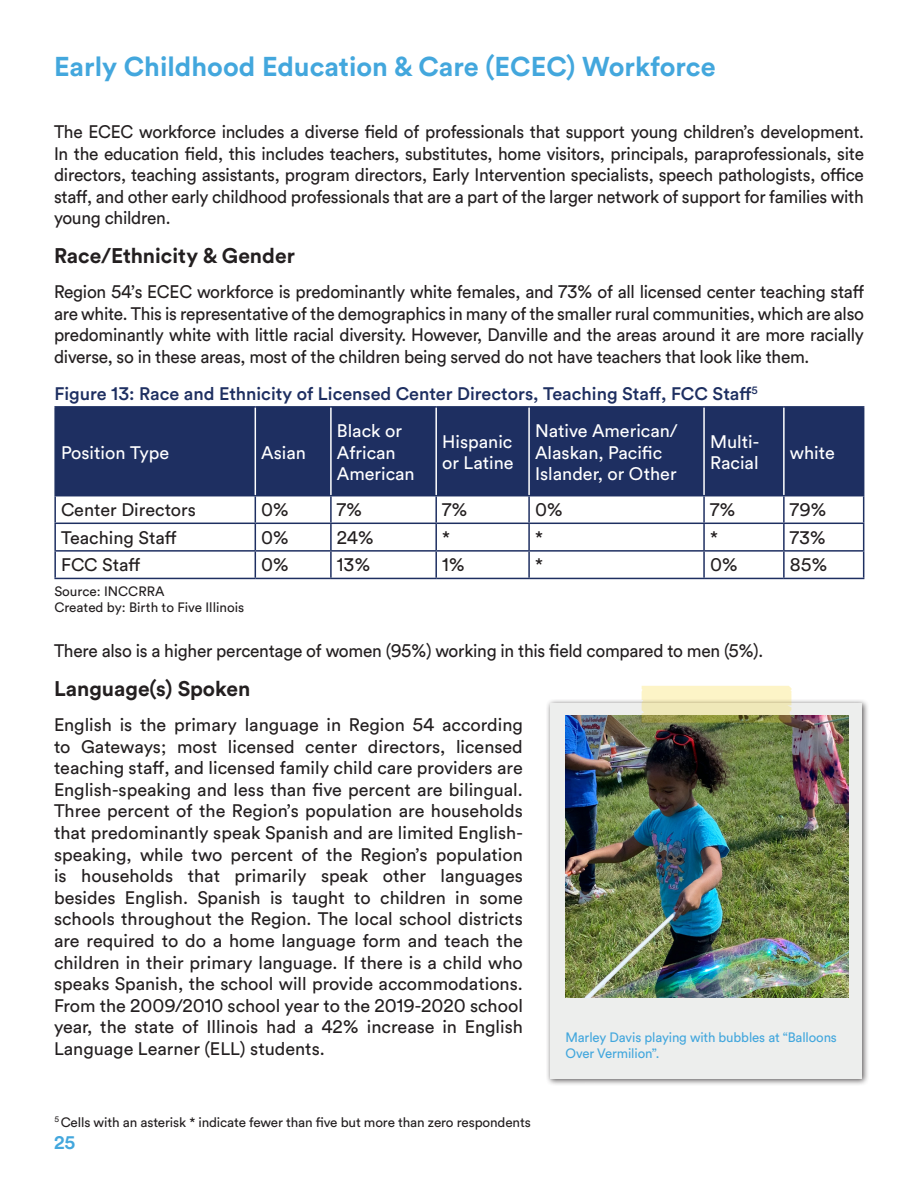
<style>
.page{position:relative;width:918px;height:1188px;background:#fff}
.page>*{position:absolute;margin:0;border:0;box-sizing:border-box;transform-origin:0 0}
.t1{font:700 27px "Circular Air Pro";color:#43a7dd}
.t2{font:700 21px "Circular Air Pro";color:#231f20}
.t3{font:18px/21.6px "Circular Air Pro";letter-spacing:-.015em;color:#231f20;text-align:justify;scale:.96 1}
.t4{font:18px/21.6px "Circular Air Pro";letter-spacing:-.015em;color:#231f20;text-align:justify}
.t5{font:18px/21.6px "Circular Air Pro";color:#fff}
.t6{font:500 18px "Circular Air Pro";color:#1e2f61}
.t7{font:700 18px "Circular Air Pro";color:#43a7dd}
.t8{font:13.5px "Circular Air Pro";letter-spacing:-.01em;color:#231f20}
.t9{font:13.5px/16.2px "Circular Air Pro";letter-spacing:-.01em;color:#43a7dd}
</style>
<div class="page">
<div style="left:56px;top:408px;width:807px;height:87px;background:#1e2f61"></div>
<hr style="left:54px;top:406px;width:201px;height:2px;background:#1e2f61">
<hr style="left:54px;top:408px;width:2px;height:87px;background:#1e2f61">
<hr style="left:255px;top:406px;width:76px;height:2px;background:#1e2f61">
<hr style="left:331px;top:406px;width:105px;height:2px;background:#1e2f61">
<hr style="left:436px;top:406px;width:93px;height:2px;background:#1e2f61">
<hr style="left:529px;top:406px;width:175px;height:2px;background:#1e2f61">
<hr style="left:704px;top:406px;width:80px;height:2px;background:#1e2f61">
<hr style="left:784px;top:406px;width:80px;height:2px;background:#1e2f61">
<hr style="left:54px;top:495px;width:201px;height:1px;background:#1e2f61">
<hr style="left:54px;top:496px;width:2px;height:27px;background:#1e2f61">
<hr style="left:255px;top:495px;width:76px;height:1px;background:#1e2f61">
<hr style="left:331px;top:495px;width:105px;height:1px;background:#1e2f61">
<hr style="left:330px;top:496px;width:2px;height:27px;background:#1e2f61">
<hr style="left:436px;top:495px;width:93px;height:1px;background:#1e2f61">
<hr style="left:435px;top:496px;width:2px;height:27px;background:#1e2f61">
<hr style="left:529px;top:495px;width:175px;height:1px;background:#1e2f61">
<hr style="left:528px;top:496px;width:2px;height:27px;background:#1e2f61">
<hr style="left:704px;top:495px;width:80px;height:1px;background:#1e2f61">
<hr style="left:703px;top:496px;width:2px;height:27px;background:#1e2f61">
<hr style="left:784px;top:495px;width:80px;height:1px;background:#1e2f61">
<hr style="left:783px;top:496px;width:2px;height:27px;background:#1e2f61">
<hr style="left:54px;top:523px;width:201px;height:1px;background:#1e2f61">
<hr style="left:54px;top:524px;width:2px;height:26px;background:#1e2f61">
<hr style="left:255px;top:523px;width:76px;height:1px;background:#1e2f61">
<hr style="left:331px;top:523px;width:105px;height:1px;background:#1e2f61">
<hr style="left:330px;top:524px;width:2px;height:26px;background:#1e2f61">
<hr style="left:436px;top:523px;width:93px;height:1px;background:#1e2f61">
<hr style="left:435px;top:524px;width:2px;height:26px;background:#1e2f61">
<hr style="left:529px;top:523px;width:175px;height:1px;background:#1e2f61">
<hr style="left:528px;top:524px;width:2px;height:26px;background:#1e2f61">
<hr style="left:704px;top:523px;width:80px;height:1px;background:#1e2f61">
<hr style="left:703px;top:524px;width:2px;height:26px;background:#1e2f61">
<hr style="left:784px;top:523px;width:80px;height:1px;background:#1e2f61">
<hr style="left:783px;top:524px;width:2px;height:26px;background:#1e2f61">
<hr style="left:54px;top:550px;width:201px;height:2px;background:#1e2f61">
<hr style="left:54px;top:552px;width:2px;height:26px;background:#1e2f61">
<hr style="left:255px;top:550px;width:76px;height:2px;background:#1e2f61">
<svg style="left:255px;top:496px;width:1px;height:82px"></svg>
<hr style="left:331px;top:550px;width:105px;height:2px;background:#1e2f61">
<hr style="left:330px;top:552px;width:2px;height:26px;background:#1e2f61">
<hr style="left:436px;top:550px;width:93px;height:2px;background:#1e2f61">
<hr style="left:435px;top:552px;width:2px;height:26px;background:#1e2f61">
<hr style="left:529px;top:550px;width:175px;height:2px;background:#1e2f61">
<hr style="left:528px;top:552px;width:2px;height:26px;background:#1e2f61">
<hr style="left:704px;top:550px;width:80px;height:2px;background:#1e2f61">
<hr style="left:703px;top:552px;width:2px;height:26px;background:#1e2f61">
<hr style="left:784px;top:550px;width:80px;height:2px;background:#1e2f61">
<hr style="left:783px;top:552px;width:2px;height:26px;background:#1e2f61">
<svg style="left:863px;top:496px;width:1px;height:82px"></svg>
<hr style="left:54px;top:578px;width:201px;height:1px;background:#1e2f61">
<hr style="left:255px;top:578px;width:76px;height:1px;background:#1e2f61">
<hr style="left:331px;top:578px;width:105px;height:1px;background:#1e2f61">
<hr style="left:436px;top:578px;width:93px;height:1px;background:#1e2f61">
<hr style="left:529px;top:578px;width:175px;height:1px;background:#1e2f61">
<hr style="left:704px;top:578px;width:80px;height:1px;background:#1e2f61">
<hr style="left:784px;top:578px;width:80px;height:1px;background:#1e2f61">
<hr style="left:255px;top:408px;width:1px;height:87px;background:#fff">
<hr style="left:330px;top:408px;width:2px;height:87px;background:#fff">
<hr style="left:863px;top:408px;width:1px;height:87px;background:#1e2f61">
<hr style="left:435px;top:408px;width:2px;height:87px;background:#fff">
<hr style="left:528px;top:408px;width:2px;height:87px;background:#fff">
<hr style="left:703px;top:408px;width:2px;height:87px;background:#fff">
<hr style="left:783px;top:408px;width:2px;height:87px;background:#fff">
<div style="left:546px;top:699px;width:324px;height:388px;background:#231f20;opacity:.75"></div>
<div style="left:551px;top:703px;width:310px;height:375px;background:#edeeed"></div>
<img style="left:565px;top:716px;width:284px;height:281px">
<svg style="left:642px;top:686px;width:149px;height:37px;background:#ddd7a3"></svg>
<img style="left:573px;top:724px;width:270px;height:272px">
<h2 class="t1" style="left:54px;top:48px;width:663px">Early Childhood Education &amp; Care (ECEC) Workforce</h2>
<p class="t3" style="left:54px;top:120px;width:845px">The ECEC workforce includes a diverse field of professionals that support young children’s development.<br>In the education field, this includes teachers, substitutes, home visitors, principals, paraprofessionals, site directors, teaching assistants, program directors, Early Intervention specialists, speech pathologists, office staff, and other early childhood professionals that are a part of the larger network of support for families with young children.</p>
<h3 class="t2" style="left:54px;top:241px;width:242px">Race/Ethnicity &amp; Gender</h3>
<p class="t3" style="left:54px;top:280px;width:845px">Region 54’s ECEC workforce is predominantly white females, and 73% of all licensed center teaching staff are white. This is representative of the demographics in many of the smaller rural communities, which are also predominantly white with little racial diversity. However, Danville and the areas around it are more racially diverse, so in these areas, most of the children being served do not have teachers that look like them.</p>
<p class="t6" style="left:54px;top:382px;width:705px">Figure 13: Race and Ethnicity of Licensed Center Directors, Teaching Staff, FCC Staff<sup>5</sup></p>
<p class="t5" style="left:61px;top:441px;width:110px">Position Type</p>
<p class="t5" style="left:261px;top:441px;width:46px">Asian</p>
<p class="t5" style="left:337px;top:419px;width:79px">Black or<br>African<br>American</p>
<p class="t5" style="left:442px;top:430px;width:73px">Hispanic or Latine</p>
<p class="t5" style="left:535px;top:419px;width:144px">Native American/<br>Alaskan, Pacific<br>Islander, or Other</p>
<p class="t5" style="left:710px;top:430px;width:51px">Multi-<br>Racial</p>
<p class="t5" style="left:790px;top:441px;width:46px">white</p>
<p class="t4" style="left:61px;top:498px;width:136px">Center Directors</p>
<p class="t4" style="left:261px;top:498px;width:29px">0%</p>
<p class="t4" style="left:337px;top:498px;width:27px">7%</p>
<p class="t4" style="left:442px;top:498px;width:27px">7%</p>
<p class="t4" style="left:535px;top:498px;width:29px">0%</p>
<p class="t4" style="left:710px;top:498px;width:27px">7%</p>
<p class="t4" style="left:790px;top:498px;width:38px">79%</p>
<p class="t4" style="left:61px;top:526px;width:117px">Teaching Staff</p>
<p class="t4" style="left:261px;top:526px;width:29px">0%</p>
<p class="t4" style="left:337px;top:526px;width:39px">24%</p>
<p class="t4" style="left:442px;top:526px;width:9px">*</p>
<p class="t4" style="left:535px;top:526px;width:9px">*</p>
<p class="t4" style="left:710px;top:526px;width:9px">*</p>
<p class="t4" style="left:790px;top:526px;width:38px">73%</p>
<p class="t4" style="left:61px;top:554px;width:81px">FCC Staff</p>
<p class="t4" style="left:261px;top:554px;width:29px">0%</p>
<p class="t4" style="left:337px;top:554px;width:35px">13%</p>
<p class="t4" style="left:442px;top:554px;width:24px">1%</p>
<p class="t4" style="left:535px;top:554px;width:9px">*</p>
<p class="t4" style="left:710px;top:554px;width:29px">0%</p>
<p class="t4" style="left:790px;top:554px;width:39px">85%</p>
<p class="t8" style="left:54px;top:582px;width:111px">Source: INCCRRA</p>
<p class="t8" style="left:54px;top:598px;width:191px">Created by: Birth to Five Illinois</p>
<p class="t3" style="left:54px;top:639px;width:740px">There also is a higher percentage of women (95%) working in this field compared to men (5%).</p>
<h3 class="t2" style="left:54px;top:674px;width:198px">Language(s) Spoken</h3>
<p class="t4" style="left:54px;top:713px;width:470px">English is the primary language in Region 54 according to Gateways; most licensed center directors, licensed teaching staff, and licensed family child care providers are English-speaking and less than five percent are bilingual.<br>Three percent of the Region’s population are households that predominantly speak Spanish and are limited English&shy;speaking, while two percent of the Region’s population is households that primarily speak other languages besides English. Spanish is taught to children in some schools throughout the Region. The local school districts are required to do a home language form and teach the children in their primary language. If there is a child who speaks Spanish, the school will provide accommodations.<br>From the 2009/2010 school year to the 2019-2020 school year, the state of Illinois had a 42% increase in English Language Learner (ELL) students.</p>
<p class="t9" style="left:566px;top:1028px;width:273px">Marley Davis playing with bubbles at “Balloons<br>Over Vermilion”.</p>
<p class="t8" style="left:54px;top:1113px;width:478px"><sup>5</sup> Cells with an asterisk * indicate fewer than five but more than zero respondents</p>
<p class="t7" style="left:54px;top:1130px;width:23px">25</p>
</div>
